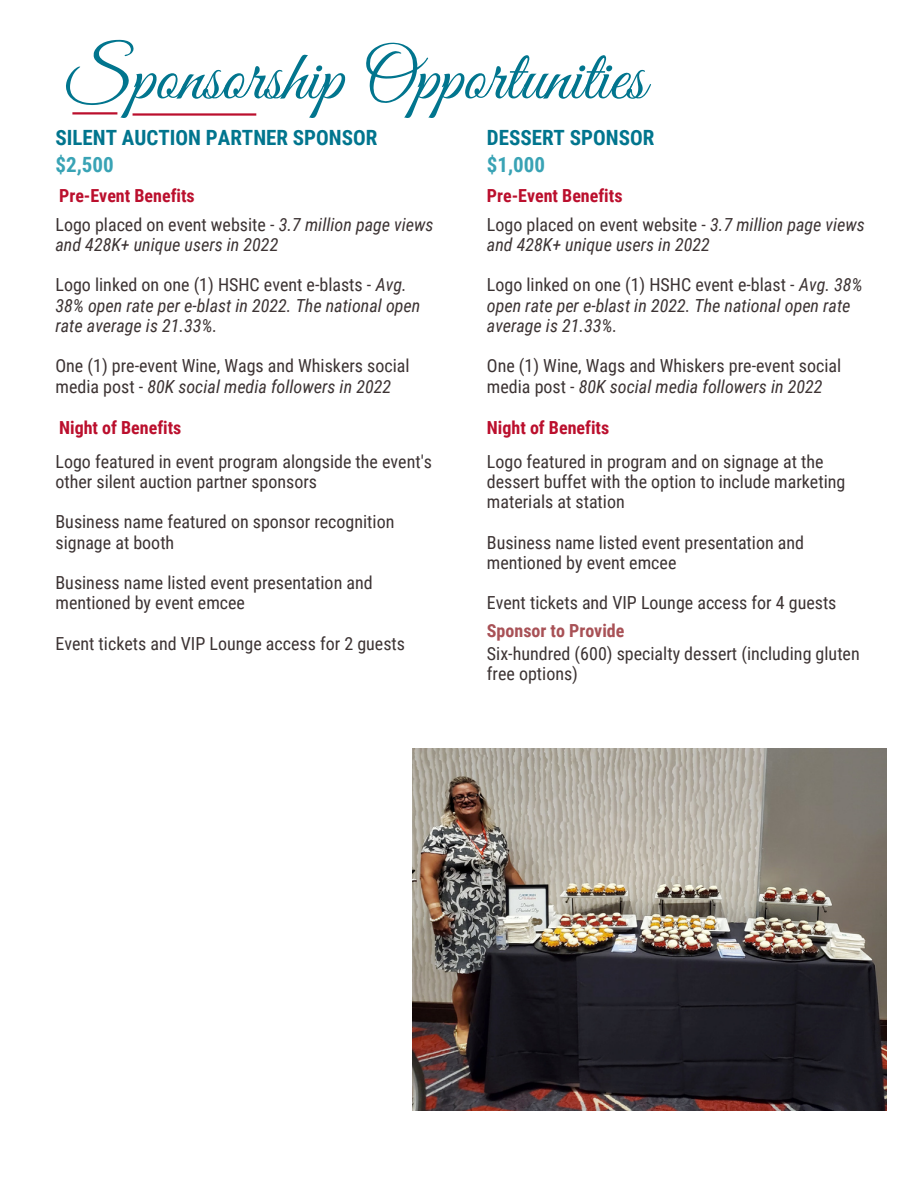
<style>
.page{position:relative;width:918px;height:1188px;background:#fff}
.page>*{position:absolute;margin:0;border:0;box-sizing:border-box;transform-origin:0 0}
.t1{font:72px "Great Vibes";color:#01758e}
.t2{font:700 21px "Roboto Condensed";color:#01758e}
.t3{font:700 21px "Roboto Condensed";color:#39a3b5}
.t4{font:18px/20.2px "Roboto Condensed";color:#3c3333}
.t5{font:italic 18px/20.2px "Roboto Condensed";color:#3c3333}
.t6{font:700 18px "Roboto Condensed";color:#bb0f2d}
.t7{font:700 18px "Roboto Condensed";color:#a85156}
.s1{font-weight:700;color:#bb0f2d}
.s2{font-style:italic}
.s3{font-style:normal}
</style>
<div class="page">
<hr style="left:72px;top:112px;width:45px;height:3px;background:#bb0f2d">
<hr style="left:133px;top:113px;width:123px;height:3px;background:#bb0f2d">
<img style="left:413px;top:748px;width:473px;height:362px">
<h1 class="t1" style="left:66px;top:37px;width:581px">Sponsorship Opportunities</h1>
<p class="t2" style="left:487px;top:126px;width:169px">DESSERT SPONSOR</p>
<p class="t3" style="left:487px;top:153px;width:60px">$1,000</p>
<p class="t4" style="left:487px;top:181px;width:380px;line-height:29.1px"><span class="s1">Pre-Event Benefits<br></span>Logo placed on event website - <span class="s2">3.7 million page views</span></p>
<p class="t5" style="left:487px;top:235px;width:224px">and 428K+ unique users in 2022</p>
<p class="t5" style="left:487px;top:275px;width:377px"><span class="s3">Logo linked on one (1) HSHC event e-blast -</span> Avg. 38% open rate per e-blast in 2022. The national open rate average is 21.33%.</p>
<p class="t4" style="left:487px;top:356px;width:356px">One (1) Wine, Wags and Whiskers pre-event social media post - <span class="s2">80K social media followers in 2022</span></p>
<p class="t2" style="left:55px;top:126px;width:323px">SILENT AUCTION PARTNER SPONSOR</p>
<p class="t3" style="left:55px;top:153px;width:60px">$2,500</p>
<p class="t6" style="left:59px;top:185px;width:137px">Pre-Event Benefits</p>
<p class="t5" style="left:55px;top:214px;width:380px"><span class="s3">Logo placed on event website -</span> 3.7 million page views and 428K+ unique users in 2022</p>
<p class="t5" style="left:55px;top:275px;width:366px"><span class="s3">Logo linked on one (1) HSHC event e-blasts -</span> Avg.<br>38% open rate per e-blast in 2022. The national open rate average is 21.33%.</p>
<p class="t4" style="left:55px;top:356px;width:356px">One (1) pre-event Wine, Wags and Whiskers social media post - <span class="s2">80K social media followers in 2022</span></p>
<p class="t6" style="left:59px;top:417px;width:124px">Night of Benefits</p>
<p class="t4" style="left:55px;top:451px;width:378px">Logo featured in event program alongside the event's other silent auction partner sponsors</p>
<p class="t4" style="left:55px;top:512px;width:340px">Business name featured on sponsor recognition signage at booth</p>
<p class="t4" style="left:55px;top:573px;width:319px">Business name listed event presentation and mentioned by event emcee</p>
<p class="t4" style="left:55px;top:634px;width:351px">Event tickets and VIP Lounge access for 2 guests</p>
<p class="t6" style="left:487px;top:417px;width:124px">Night of Benefits</p>
<p class="t4" style="left:487px;top:451px;width:360px">Logo featured in program and on signage at the dessert buffet with the option to include marketing materials at station</p>
<p class="t4" style="left:487px;top:532px;width:319px">Business name listed event presentation and mentioned by event emcee</p>
<p class="t4" style="left:487px;top:593px;width:351px">Event tickets and VIP Lounge access for 4 guests</p>
<p class="t7" style="left:487px;top:620px;width:139px">Sponsor to Provide</p>
<p class="t4" style="left:487px;top:644px;width:374px">Six-hundred (600) specialty dessert (including gluten free options)</p>
</div>
